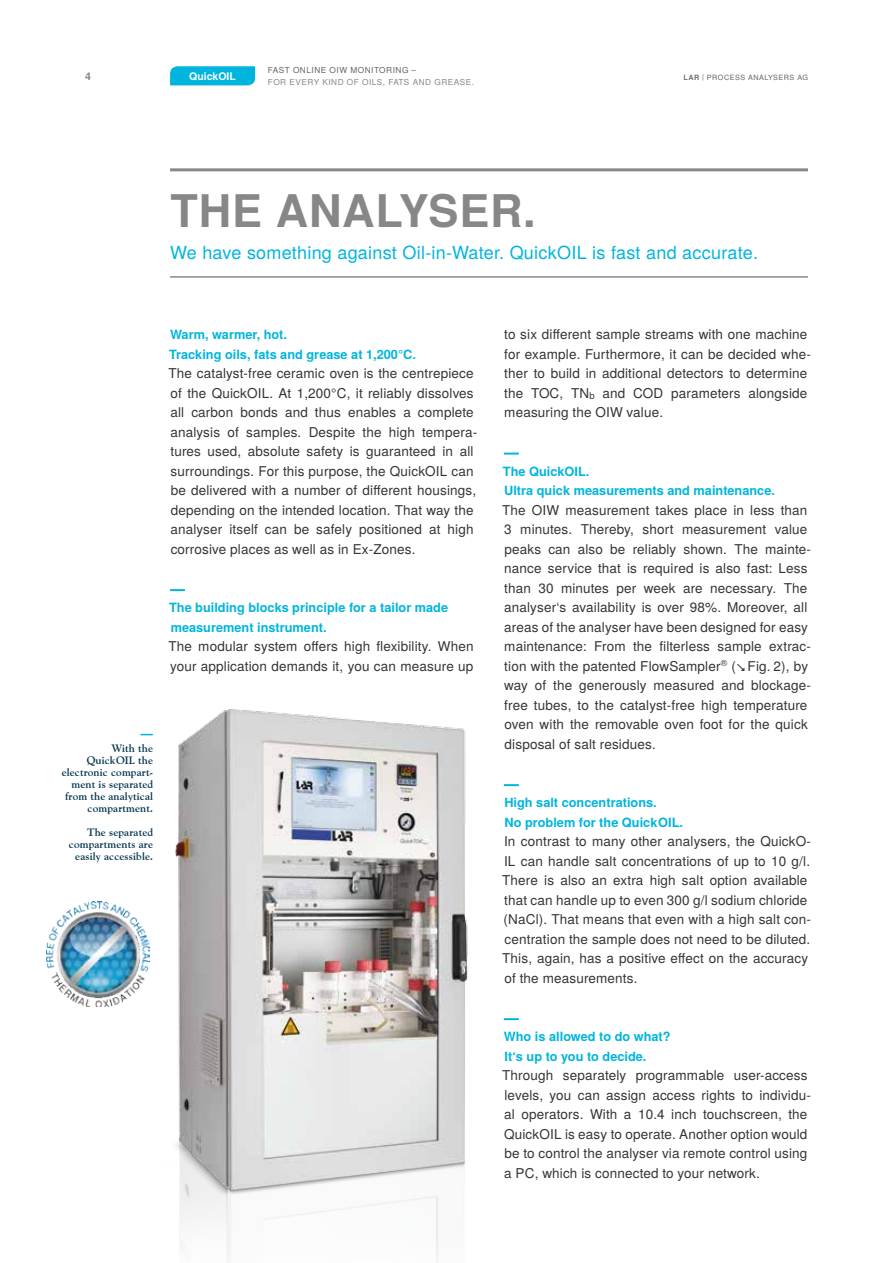
<style>
.page{position:relative;width:893px;height:1263px;background:#fff}
.page>*{position:absolute;margin:0;border:0;box-sizing:border-box;transform-origin:0 0}
.t1{font:700 45px "Te X Gyre Heros";color:#878787}
.t2{font:18px "Te X Gyre Heros";letter-spacing:.015em;color:#00b5dd}
.t3{font:13.5px/19.5px "Te X Gyre Heros";letter-spacing:.01em;color:#333332}
.t4{font:700 12.75px/19.5px "Te X Gyre Heros";color:#00b5dd}
.t5{font:700 10.8px/12px "Goudy Old Style BT";letter-spacing:.015em;color:#00324a;text-align:right}
.t6{font:700 10.5px "Te X Gyre Heros";color:#fff}
.t7{font:700 10.5px "Te X Gyre Heros";color:#878787}
.t8{font:8.25px "Te X Gyre Heros";letter-spacing:.065em;color:#878787}
.t9{font:8.25px "Te X Gyre Heros";letter-spacing:.065em;color:#646363}
.t10{font:7.2px "Te X Gyre Heros";letter-spacing:.075em;color:#646363}
.s1{font-weight:700;color:#706f6f}
.s2{color:#706f6f}
.s3{font-size:9.45px}
</style>
<div class="page">
<svg style="left:170px;top:66px;width:85px;height:19px;background:#07b7dd"></svg>
<svg style="left:170px;top:589px;width:15px;height:2px"></svg>
<svg style="left:504px;top:453px;width:15px;height:2px"></svg>
<svg style="left:504px;top:784px;width:15px;height:2px"></svg>
<svg style="left:504px;top:1018px;width:15px;height:2px"></svg>
<hr style="left:170px;top:168px;width:638px;height:3px;background:#878787">
<hr style="left:170px;top:276px;width:638px;height:2px;background:#878787">
<img style="left:47px;top:902px;width:103px;height:104px">
<img style="left:175px;top:709px;width:293px;height:554px">
<p class="t7" style="left:85px;top:68px;width:7px">4</p>
<p class="t6" style="left:189px;top:68px;width:48px">QuickOIL</p>
<p class="t9" style="left:268px;top:64px;width:150px">fast online oiw monitoring –</p>
<p class="t8" style="left:268px;top:76px;width:208px">For every kind of oils, fats and grease.</p>
<p class="t10" style="left:683px;top:72px;width:120px"><span class="s1">LAR</span> <span class="s2">|</span> Process Analysers AG</p>
<h1 class="t1" style="left:170px;top:176px;width:137px">the analys</h1>
<h1 class="t1" style="left:459px;top:176px;width:78px">er.</h1>
<h2 class="t2" style="left:170px;top:238px;width:589px">We have something against Oil-in-Water. QuickOIL is fast and accurate.</h2>
<p class="t4" style="left:169px;top:324px;width:248px">Warm, warmer, hot.<br>Tracking oils, fats and grease at 1,200°C.</p>
<p class="t3" style="left:168px;top:363px;width:310px">The catalyst-free ceramic oven is the centrepiece of the QuickOIL. At 1,200°C, it reliably dissolves all carbon bonds and thus enables a complete analysis of samples. Despite the high tempera&shy;tures used, absolute safety is guaranteed in all surroundings. For this purpose, the QuickOIL can be delivered with a number of different housings, depending on the intended location. That way the analyser itself can be safely positioned at high corrosive places as well as in Ex-Zones.</p>
<p class="t4" style="left:169px;top:597px;width:281px">The building blocks principle for a tailor made measurement instrument.</p>
<p class="t3" style="left:168px;top:636px;width:307px">The modular system offers high flexibility. When your application demands it, you can measure up</p>
<p class="t5" style="left:62px;top:742px;width:93px">With the<br>QuickOIL the electronic compart&shy;ment is separated from the analytical compartment.</p>
<p class="t5" style="left:69px;top:826px;width:86px">The separated compartments are easily accessible.</p>
<p class="t3" style="left:504px;top:324px;width:308px">to six different sample streams with one machine for example. Furthermore, it can be decided whe&shy;ther to build in additional detectors to determine the TOC, TN<span class="s3">b</span> and COD parameters alongside measuring the OIW value.</p>
<p class="t4" style="left:503px;top:461px;width:274px">The QuickOIL.<br>Ultra quick measurements and maintenance.</p>
<p class="t3" style="left:502px;top:499px;width:310px">The OIW measurement takes place in less than 3 minutes. Thereby, short measurement value peaks can also be reliably shown. The mainte&shy;nance service that is required is also fast: Less than 30 minutes per week are necessary. The analyser‘s availability is over 98%. Moreover, all areas of the analyser have been designed for easy maintenance: From the filterless sample extrac&shy;tion with the patented FlowSampler<sup>®</sup> ( Fig. 2), by way of the generously measured and blockage&shy;free tubes, to the catalyst-free high temperature oven with the removable oven foot for the quick disposal of salt residues.</p>
<p class="t4" style="left:504px;top:792px;width:180px">High salt concentrations.<br>No problem for the QuickOIL.</p>
<p class="t3" style="left:502px;top:831px;width:310px">In contrast to many other analysers, the QuickO-IL can handle salt concentrations of up to 10 g/l.<br>There is also an extra high salt option available that can handle up to even 300 g/l sodium chloride (NaCl). That means that even with a high salt con&shy;centration the sample does not need to be diluted.<br>This, again, has a positive effect on the accuracy of the measurements.</p>
<p class="t4" style="left:504px;top:1026px;width:168px">Who is allowed to do what?<br>It‘s up to you to decide.</p>
<p class="t3" style="left:502px;top:1065px;width:310px">Through separately programmable user-access levels, you can assign access rights to individu&shy;al operators. With a 10.4 inch touchscreen, the QuickOIL is easy to operate. Another option would be to control the analyser via remote control using a PC, which is connected to your network.</p>
</div>
